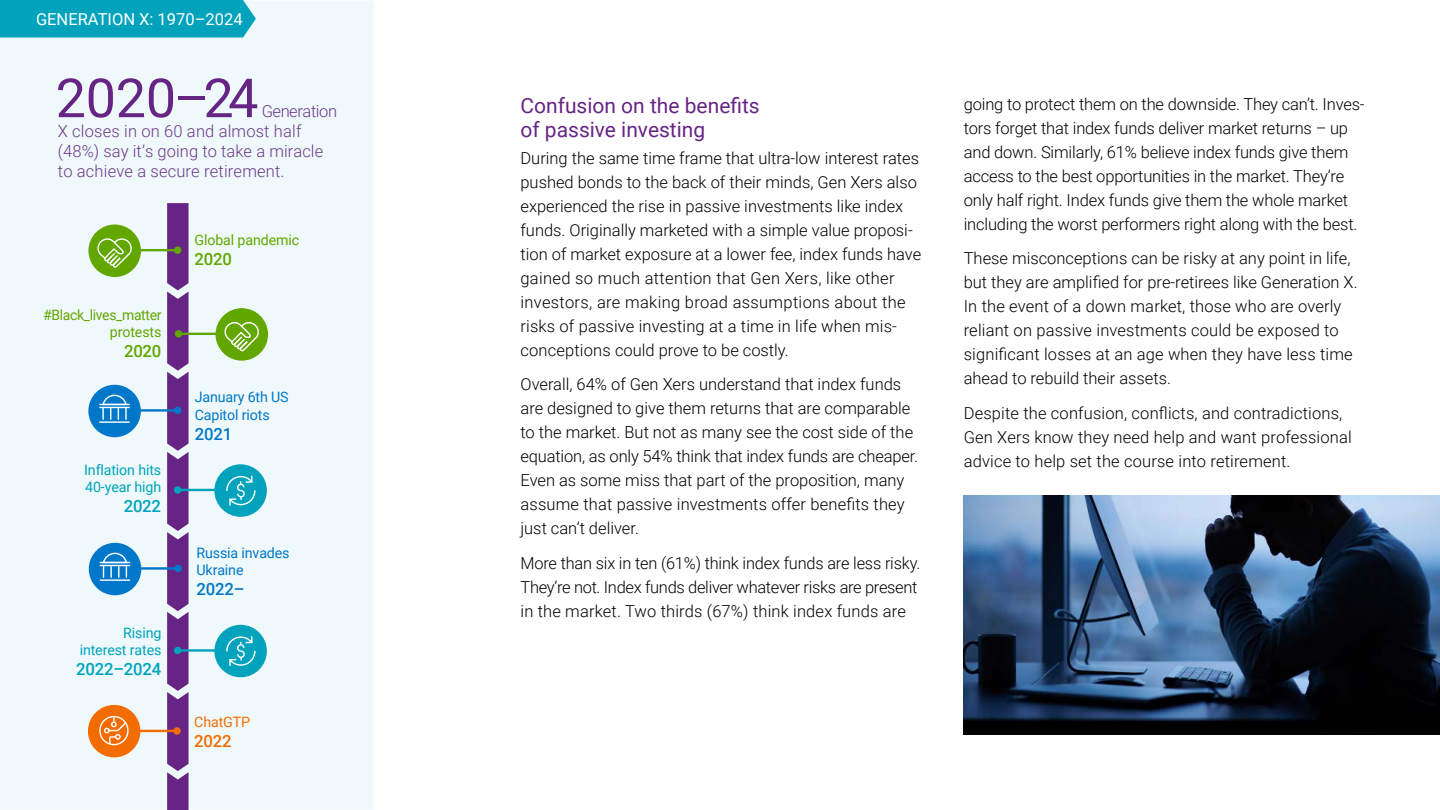
<style>
.page{position:relative;width:1440px;height:810px;background:#fff}
.page>*{position:absolute;margin:0;border:0;box-sizing:border-box;transform-origin:0 0}
.t1{font:54px "Roboto";letter-spacing:-.005em;color:#662584}
.t2{font:21px/24px "Roboto";color:#662584}
.t3{font:500 16.88px "Roboto";letter-spacing:-.01em;color:#00a3bb}
.t4{font:500 16.88px "Roboto";letter-spacing:-.01em;color:#0077c8}
.t5{font:500 16.88px "Roboto";letter-spacing:-.01em;color:#62a600}
.t6{font:500 16.88px "Roboto";color:#f36c00}
.t7{font:300 16.65px/19.8px "Roboto";letter-spacing:.01em;color:#6c3888}
.t8{font:300 16.5px/24px "Roboto";color:#000}
.t9{font:16.5px "Roboto";color:#fff}
.t10{font:14.4px/17.2px "Roboto";letter-spacing:-.01em;color:#0077c8}
.t11{font:14.4px/17.1px "Roboto";letter-spacing:-.01em;color:#00a3bb}
.t12{font:14.4px/17.1px "Roboto";letter-spacing:-.01em;color:#62a600;text-align:right}
.t13{font:14.4px "Roboto";letter-spacing:-.01em;color:#f36c00}
</style>
<div class="page">
<div style="left:0;top:1px;width:374px;height:808px;background:#eff9fb"></div>
<svg style="left:167px;top:203px;width:22px;height:607px;background:#763f92"></svg>
<div style="left:0;top:0;width:256px;height:38px;background:#00a3bb"></div>
<div style="left:88px;top:225px;width:53px;height:52px;background:#62a600;border-radius:50%"></div>
<hr style="left:120px;top:249px;width:56px;height:2px;background:#62a600">
<div style="left:174px;top:246px;width:7px;height:8px;background:#62a600;border-radius:50%"></div>
<svg style="left:97px;top:238px;width:35px;height:30px"></svg>
<div style="left:214px;top:625px;width:53px;height:52px;background:#00a3bb;border-radius:50%"></div>
<hr style="left:177px;top:649px;width:59px;height:3px;background:#00a3bb">
<div style="left:174px;top:647px;width:7px;height:7px;background:#00a3bb;border-radius:50%"></div>
<svg style="left:226px;top:636px;width:30px;height:31px"></svg>
<div style="left:214px;top:464px;width:53px;height:53px;background:#00a3bb;border-radius:50%"></div>
<hr style="left:177px;top:489px;width:59px;height:2px;background:#00a3bb">
<div style="left:174px;top:486px;width:7px;height:8px;background:#00a3bb;border-radius:50%"></div>
<svg style="left:226px;top:475px;width:30px;height:31px"></svg>
<div style="left:88px;top:385px;width:53px;height:52px;background:#0077c8;border-radius:50%"></div>
<hr style="left:119px;top:409px;width:59px;height:3px;background:#0077c8">
<div style="left:174px;top:407px;width:7px;height:7px;background:#0077c8;border-radius:50%"></div>
<svg style="left:100px;top:394px;width:29px;height:25px"></svg>
<hr style="left:100px;top:421px;width:29px;height:2px;background:#fff">
<div style="left:89px;top:543px;width:52px;height:52px;background:#0077c8;border-radius:50%"></div>
<hr style="left:120px;top:567px;width:58px;height:3px;background:#0077c8">
<div style="left:174px;top:565px;width:8px;height:7px;background:#0077c8;border-radius:50%"></div>
<hr style="left:100px;top:562px;width:30px;height:1px;background:#fff">
<hr style="left:100px;top:565px;width:30px;height:1px;background:#fff">
<svg style="left:102px;top:552px;width:26px;height:25px"></svg>
<hr style="left:100px;top:579px;width:30px;height:2px;background:#fff">
<hr style="left:119px;top:730px;width:56px;height:2px;background:#f36c00">
<div style="left:173px;top:727px;width:8px;height:8px;background:#f36c00;border-radius:50%"></div>
<div style="left:88px;top:705px;width:52px;height:52px;background:#f36c00;border-radius:50%"></div>
<div style="left:99px;top:716px;width:30px;height:29px;border:1px solid #fff;border-radius:50%"></div>
<svg style="left:104px;top:717px;width:23px;height:28px"></svg>
<hr style="left:179px;top:333px;width:58px;height:2px;background:#62a600">
<div style="left:175px;top:330px;width:7px;height:8px;background:#62a600;border-radius:50%"></div>
<div style="left:216px;top:308px;width:52px;height:53px;background:#62a600;border-radius:50%"></div>
<svg style="left:224px;top:322px;width:35px;height:30px"></svg>
<img style="left:963px;top:495px;width:477px;height:239px">
<p class="t9" style="left:36px;top:8px;width:208px">GENERATION X: 1970–2024</p>
<h1 class="t1" style="left:56px;top:60px;width:204px">2020–24</h1>
<p class="t7" style="left:58px;top:101px;width:281px;text-indent:204px">Generation<br>X closes in on 60 and almost half (48%) say it’s going to take a miracle to achieve a secure retirement.</p>
<p class="t12" style="left:43px;top:306px;width:120px">#Black_lives_matter protests</p>
<p class="t5" style="left:124px;top:339px;width:39px">2020</p>
<p class="t11" style="left:84px;top:460px;width:79px">Inflation hits<br>40-year high</p>
<p class="t3" style="left:124px;top:494px;width:39px">2022</p>
<p class="t11" style="left:80px;top:623px;width:83px;text-align:right">Rising interest rates</p>
<p class="t3" style="left:76px;top:657px;width:87px">2022–2024</p>
<p class="t12" style="left:195px;top:230px;width:106px">Global pandemic</p>
<p class="t5" style="left:195px;top:247px;width:39px">2020</p>
<p class="t10" style="left:195px;top:388px;width:96px">January 6th US<br>Capitol riots</p>
<p class="t4" style="left:195px;top:422px;width:39px">2021</p>
<p class="t10" style="left:196px;top:544px;width:95px">Russia invades<br>Ukraine</p>
<p class="t4" style="left:196px;top:577px;width:49px">2022–</p>
<p class="t13" style="left:194px;top:712px;width:57px">ChatGTP</p>
<p class="t6" style="left:194px;top:729px;width:39px">2022</p>
<p class="t2" style="left:520px;top:93px;width:241px">Confusion on the benefits of passive investing</p>
<p class="t8" style="left:520px;top:145px;width:402px">During the same time frame that ultra-low interest rates pushed bonds to the back of their minds, Gen Xers also experienced the rise in passive investments like index funds. Originally marketed with a simple value proposi&shy;tion of market exposure at a lower fee, index funds have gained so much attention that Gen Xers, like other investors, are making broad assumptions about the risks of passive investing at a time in life when mis&shy;conceptions could prove to be costly.</p>
<p class="t8" style="left:520px;top:372px;width:399px">Overall, 64% of Gen Xers understand that index funds are designed to give them returns that are comparable to the market. But not as many see the cost side of the equation, as only 54% think that index funds are cheaper.<br>Even as some miss that part of the proposition, many assume that passive investments offer benefits they just can’t deliver.</p>
<p class="t8" style="left:520px;top:550px;width:401px">More than six in ten (61%) think index funds are less risky.<br>They’re not. Index funds deliver whatever risks are present in the market. Two thirds (67%) think index funds are</p>
<p class="t8" style="left:964px;top:91px;width:402px">going to protect them on the downside. They can’t. Inves&shy;tors forget that index funds deliver market returns – up and down. Similarly, 61% believe index funds give them access to the best opportunities in the market. They’re only half right. Index funds give them the whole market including the worst performers right along with the best.</p>
<p class="t8" style="left:964px;top:246px;width:395px">These misconceptions can be risky at any point in life, but they are amplified for pre-retirees like Generation X.<br>In the event of a down market, those who are overly reliant on passive investments could be exposed to significant losses at an age when they have less time ahead to rebuild their assets.</p>
<p class="t8" style="left:964px;top:400px;width:390px">Despite the confusion, conflicts, and contradictions,<br>Gen Xers know they need help and want professional advice to help set the course into retirement.</p>
</div>
